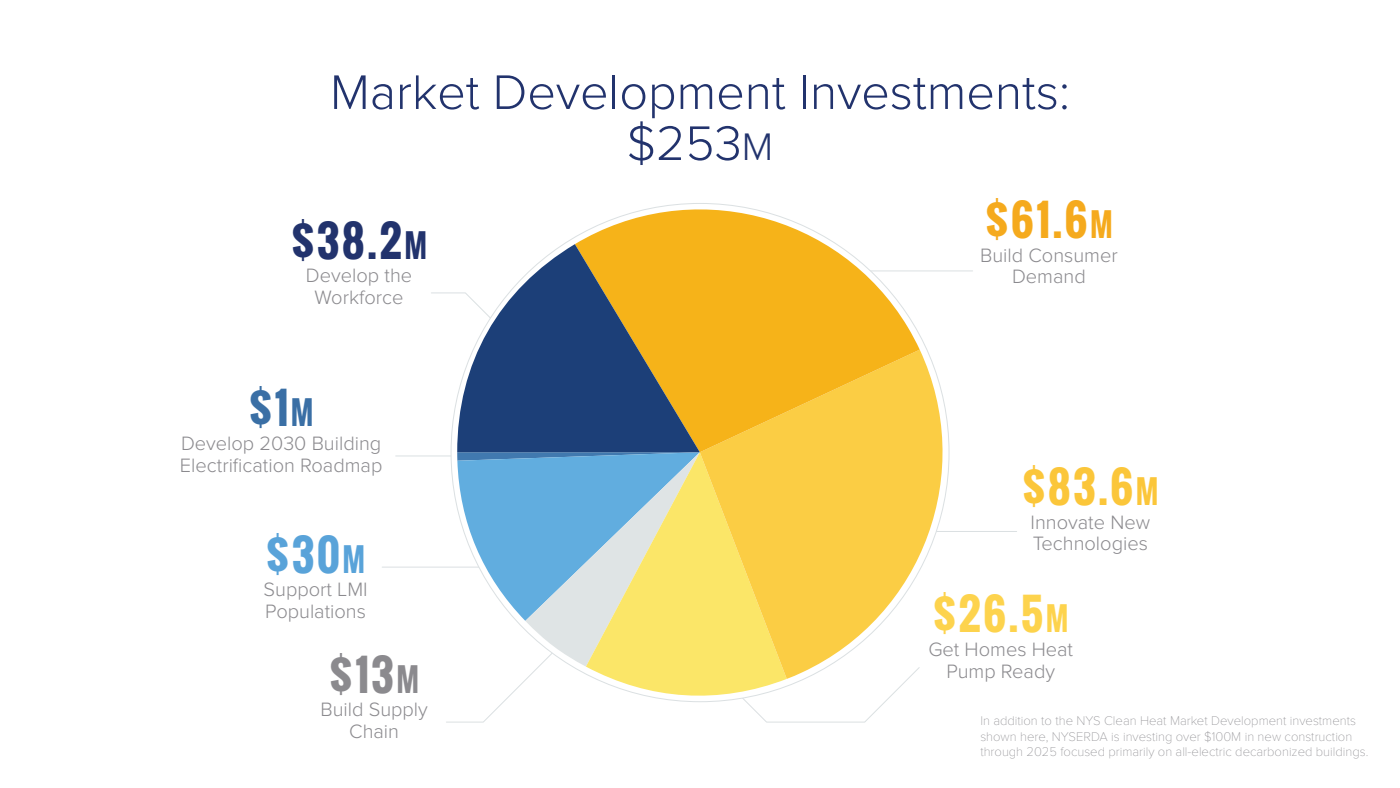
<style>
.page{position:relative;width:1400px;height:788px;background:#fff}
.page>*{position:absolute;margin:0;border:0;box-sizing:border-box;transform-origin:0 0}
.t1{font:300 50.31px/51px "Proxima Nova";color:#22336d;text-align:center}
.t2{font:700 42.44px "Oswald";color:#f5aa1d}
.t3{font:700 42.44px "Oswald";color:#22336d}
.t4{font:700 42.44px "Oswald";color:#fbc63a}
.t5{font:700 42.44px "Oswald";color:#fdd34d}
.t6{font:700 42.44px "Oswald";color:#59a3d9}
.t7{font:700 42.44px "Oswald";color:#8b8a8e}
.t8{font:700 42.44px "Oswald";color:#3a6fa5}
.t9{font:300 20.04px/21.6px "Proxima Nova";color:#8b8a8e}
.t10{font:100 13.04px/15.7px "Proxima Nova T";color:#8b8a8e}
.s1{font-size:39.81px}
.s2{font-size:31.59px}
</style>
<div class="page">
<hr style="left:396px;top:455px;width:59px;height:1px;background:#dbe0e2">
<svg style="left:431px;top:292px;width:26px;height:2px"></svg>
<hr style="left:382px;top:566px;width:132px;height:1px;background:#dbe0e2">
<hr style="left:893px;top:531px;width:124px;height:1px;background:#dbe0e2">
<hr style="left:849px;top:270px;width:124px;height:1px;background:#dbe0e2">
<svg style="left:446px;top:452px;width:463px;height:270px"></svg>
<svg style="left:586px;top:452px;width:201px;height:252px;background:#d6dca7"></svg>
<svg style="left:700px;top:349px;width:250px;height:329px;fill:#fbcd44"></svg>
<svg style="left:575px;top:203px;width:345px;height:249px;fill:#f6b319"></svg>
<svg style="left:457px;top:244px;width:243px;height:208px;background:#737773"></svg>
<h1 class="t1" style="left:330px;top:67px;width:741px">Market Development Investments: $253<span class="s1">M</span></h1>
<h2 class="t2" style="left:985px;top:188px;width:129px">$61.6<span class="s2">M</span></h2>
<h2 class="t3" style="left:291px;top:209px;width:138px">$38.2<span class="s2">M</span></h2>
<h3 class="t9" style="left:980px;top:244px;width:139px">Build Consumer</h3>
<h3 class="t9" style="left:306px;top:265px;width:108px">Develop the</h3>
<h3 class="t9" style="left:1012px;top:266px;width:75px">Demand</h3>
<h3 class="t9" style="left:315px;top:286px;width:90px">Workforce</h3>
<h2 class="t8" style="left:249px;top:376px;width:66px">$1<span class="s2">M</span></h2>
<h3 class="t9" style="left:180px;top:432px;width:204px">Develop 2030 Building<br>Electrifcation Roadmap</h3>
<h2 class="t4" style="left:1022px;top:455px;width:138px">$83.6<span class="s2">M</span></h2>
<h3 class="t9" style="left:1031px;top:511px;width:121px">Innovate New<br>Technologies</h3>
<h2 class="t6" style="left:266px;top:522px;width:101px">$30<span class="s2">M</span></h2>
<h3 class="t9" style="left:264px;top:579px;width:106px">Support LMI<br>Populations</h3>
<h2 class="t5" style="left:933px;top:582px;width:137px">$26.5<span class="s2">M</span></h2>
<h3 class="t9" style="left:928px;top:638px;width:146px;text-align:center">Get Homes Heat<br>Pump Ready</h3>
<h2 class="t7" style="left:329px;top:642px;width:91px">$13<span class="s2">M</span></h2>
<h3 class="t9" style="left:320px;top:699px;width:109px;text-align:center">Build Supply<br>Chain</h3>
<p class="t10" style="left:980px;top:712px;width:390px">In addition to the NYS Clean Heat Market Development investments shown here, NYSERDA is investing over $100M in new construction through 2025 focused primarily on all-electric decarbonized buildings.</p>
</div>
